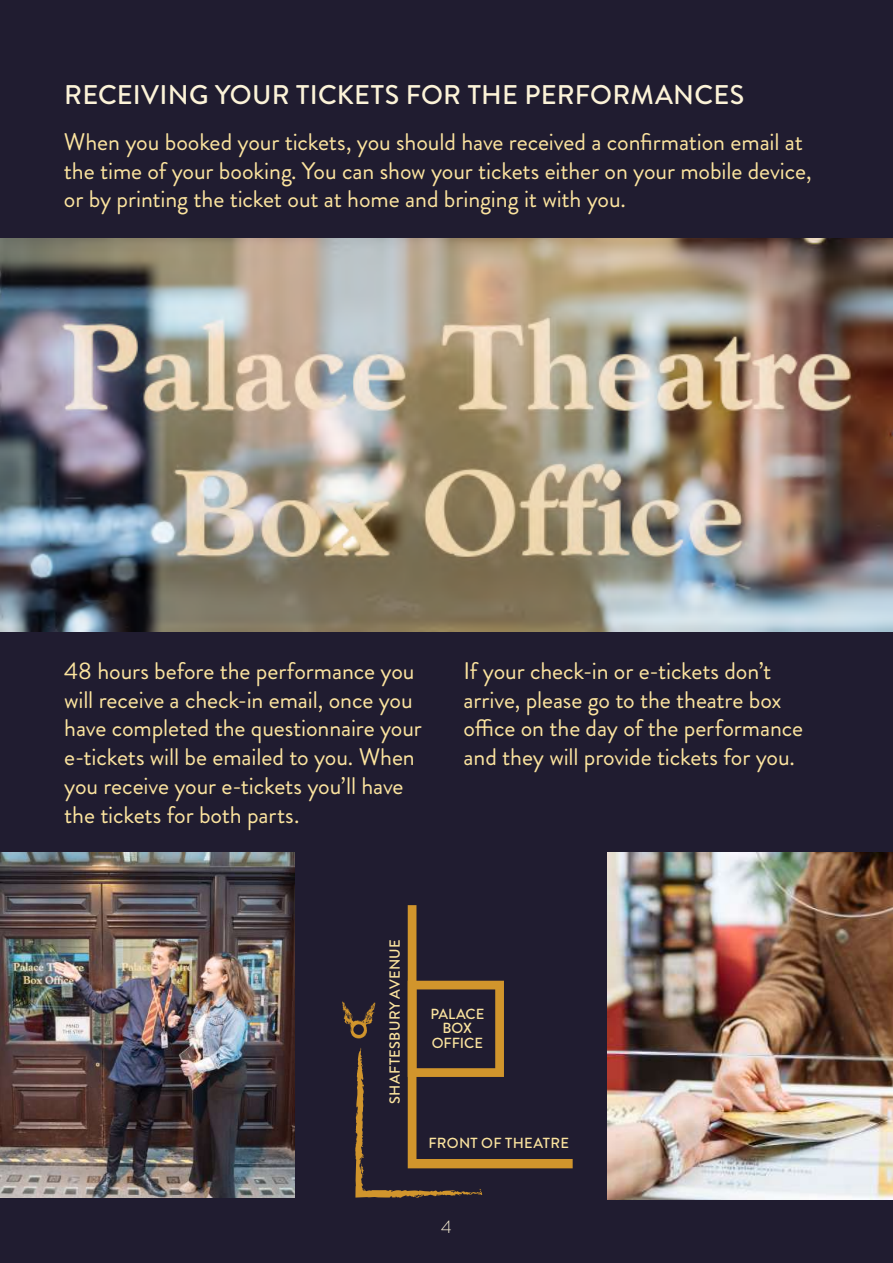
<style>
.page{position:relative;width:893px;height:1263px;background:#201c30}
.page>*{position:absolute;margin:0;border:0;box-sizing:border-box;transform-origin:0 0}
.t1{font:500 27px "Brandon Grotesque";letter-spacing:.01em;color:#fcf3d8}
.t2{font:24px/28.8px "Brandon Grotesque";letter-spacing:-.005em;color:#fce49f}
.t3{font:300 18px "Brandon Grotesque";color:#fcf3d8}
.t4{font:500 14.55px "Brandon Grotesque";letter-spacing:.02em;color:#fce49f}
.t5{font:500 14.55px/14.5px "Brandon Grotesque";letter-spacing:-.005em;color:#fce49f;text-align:center}
</style>
<div class="page">
<img style="left:0;top:238px;width:893px;height:393px">
<img style="left:0;top:853px;width:295px;height:345px">
<img style="left:607px;top:853px;width:286px;height:346px">
<svg style="left:342px;top:905px;width:231px;height:293px"></svg>
<p class="t1" style="left:64px;top:76px;width:681px">RECEIVING YOUR TICKETS FOR THE PERFORMANCES</p>
<p class="t2" style="left:64px;top:127px;width:749px">When you booked your tickets, you should have received a confirmation email at the time of your booking. You can show your tickets either on your mobile device, or by printing the ticket out at home and bringing it with you.</p>
<p class="t2" style="left:64px;top:656px;width:359px">48 hours before the performance you will receive a check-in email, once you have completed the questionnaire your e-tickets will be emailed to you. When you receive your e-tickets you’ll have the tickets for both parts.</p>
<p class="t2" style="left:463px;top:656px;width:341px">If your check-in or e-tickets don’t arrive, please go to the theatre box office on the day of the performance and they will provide tickets for you.</p>
<p class="t4" style="left:385px;top:1104px;width:166px;rotate:-90deg">SHAFTESBURY AVENUE</p>
<p class="t5" style="left:430px;top:1007px;width:55px">PALACE<br>BOX<br>OFFICE</p>
<p class="t4" style="left:428px;top:1133px;width:142px">FRONT OF THEATRE</p>
<p class="t3" style="left:441px;top:1214px;width:12px">4</p>
</div>
